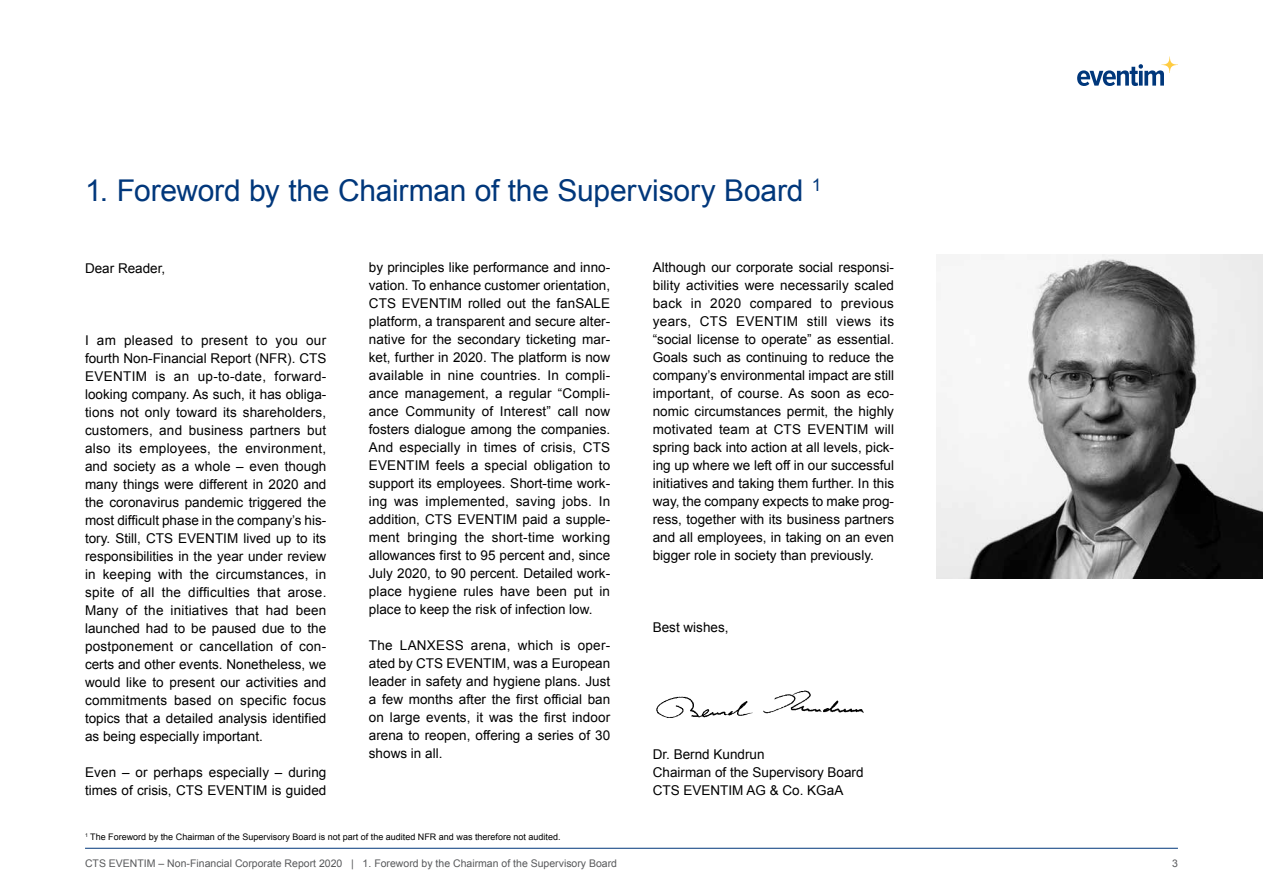
<style>
.page{position:relative;width:1263px;height:893px;background:#fff}
.page>*{position:absolute;margin:0;border:0;box-sizing:border-box;transform-origin:0 0}
.t1{font:30px "Arial";letter-spacing:-.01em;color:#00377b}
.t2{font:13.5px/18px "Arial";color:#000;text-align:justify}
.t3{font:10.5px "Arial";color:#58595b}
.t4{font:9px "Arial";color:#000}
</style>
<div class="page">
<hr style="left:85px;top:848px;width:1093px;height:1px;background:#00377b">
<svg style="left:1077px;top:57px;width:101px;height:29px"></svg>
<img style="left:936px;top:255px;width:327px;height:324px">
<img style="left:656px;top:690px;width:208px;height:28px">
<h1 class="t1" style="left:85px;top:170px;width:738px">1. Foreword by the Chairman of the Supervisory Board <sup>1</sup></h1>
<p class="t2" style="left:85px;top:259px;width:82px">Dear Reader,</p>
<p class="t2" style="left:85px;top:331px;width:243px">I am pleased to present to you our fourth Non-Financial Report (NFR). CTS EVENTIM is an up-to-date, forward&shy;looking company. As such, it has obliga&shy;tions not only toward its shareholders, customers, and business partners but also its employees, the environment, and society as a whole – even though many things were different in 2020 and the coronavirus pandemic triggered the most difficult phase in the company’s his&shy;tory. Still, CTS EVENTIM lived up to its responsibilities in the year under review in keeping with the circumstances, in spite of all the difficulties that arose.<br>Many of the initiatives that had been launched had to be paused due to the postponement or cancellation of con&shy;certs and other events. Nonetheless, we would like to present our activities and commitments based on specific focus topics that a detailed analysis identified as being especially important.</p>
<p class="t2" style="left:85px;top:763px;width:243px">Even – or perhaps especially – during times of crisis, CTS EVENTIM is guided</p>
<p class="t2" style="left:369px;top:259px;width:243px">by principles like performance and inno&shy;vation. To enhance customer orientation, CTS EVENTIM rolled out the fanSALE platform, a transparent and secure alter&shy;native for the secondary ticketing mar&shy;ket, further in 2020. The platform is now available in nine countries. In compli&shy;ance management, a regular “Compli&shy;ance Community of Interest” call now fosters dialogue among the companies.<br>And especially in times of crisis, CTS EVENTIM feels a special obligation to support its employees. Short-time work&shy;ing was implemented, saving jobs. In addition, CTS EVENTIM paid a supple&shy;ment bringing the short-time working allowances first to 95 percent and, since July 2020, to 90 percent. Detailed work&shy;place hygiene rules have been put in place to keep the risk of infection low.</p>
<p class="t2" style="left:369px;top:637px;width:243px">The LANXESS arena, which is oper&shy;ated by CTS EVENTIM, was a European leader in safety and hygiene plans. Just a few months after the first official ban on large events, it was the first indoor arena to reopen, offering a series of 30 shows in all.</p>
<p class="t4" style="left:85px;top:831px;width:477px"><sup>1</sup> The Foreword by the Chairman of the Supervisory Board is not part of the audited NFR and was therefore not audited.</p>
<p class="t2" style="left:653px;top:259px;width:243px">Although our corporate social responsi&shy;bility activities were necessarily scaled back in 2020 compared to previous years, CTS EVENTIM still views its “social license to operate” as essential.<br>Goals such as continuing to reduce the company’s environmental impact are still important, of course. As soon as eco&shy;nomic circumstances permit, the highly motivated team at CTS EVENTIM will spring back into action at all levels, pick&shy;ing up where we left off in our successful initiatives and taking them further. In this way, the company expects to make prog&shy;ress, together with its business partners and all employees, in taking on an even bigger role in society than previously.</p>
<p class="t2" style="left:653px;top:619px;width:77px">Best wishes,</p>
<p class="t2" style="left:653px;top:745px;width:212px;text-align:left">Dr. Bernd Kundrun<br>Chairman of the Supervisory Board<br>CTS EVENTIM AG &amp; Co. KGaA</p>
<p class="t3" style="left:85px;top:856px;width:534px">CTS EVENTIM – Non-Financial Corporate Report 2020 | 1. Foreword by the Chairman of the Supervisory Board</p>
<p class="t3" style="left:1172px;top:856px;width:7px">3</p>
</div>
